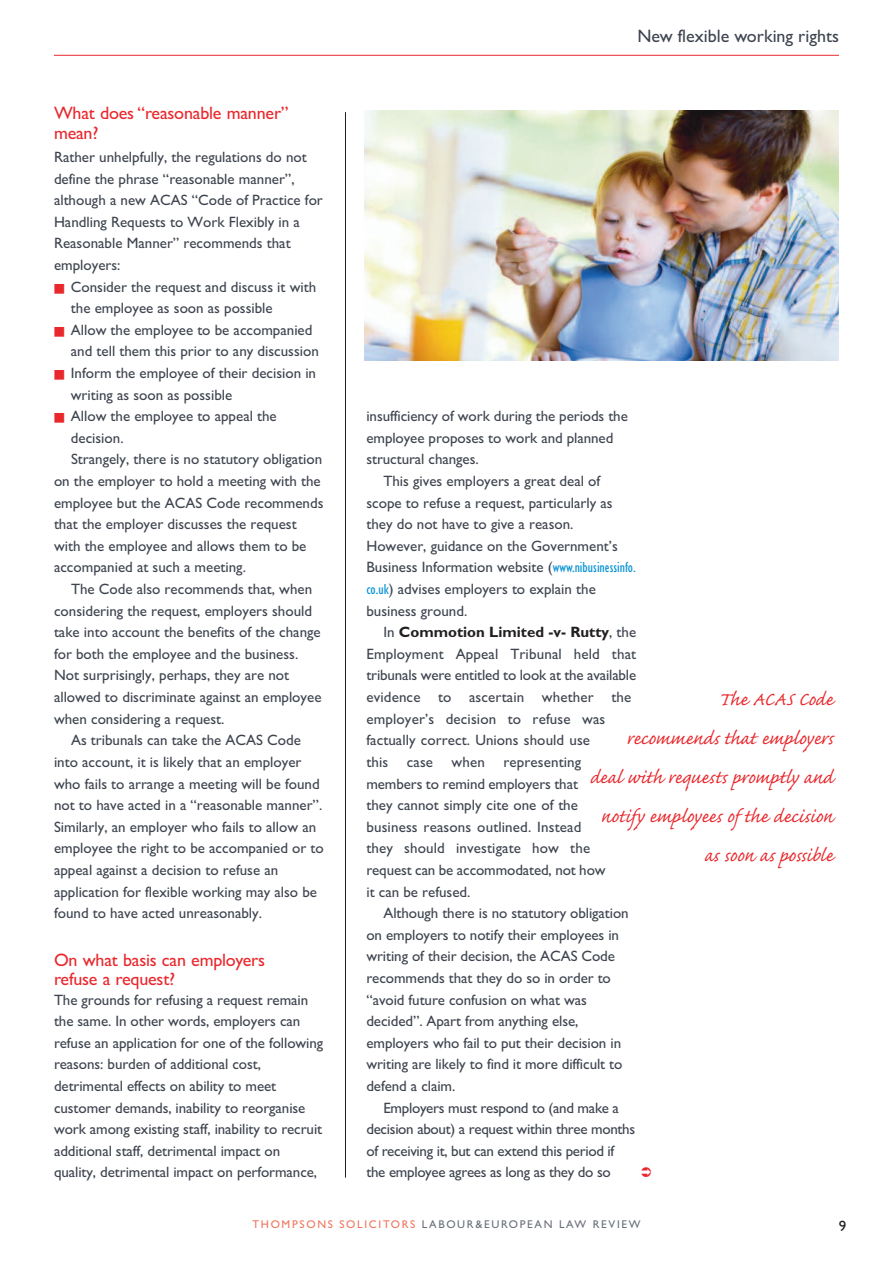
<style>
.page{position:relative;width:893px;height:1263px;background:#fff}
.page>*{position:absolute;margin:0;border:0;box-sizing:border-box;transform-origin:0 0}
.t1{font:24px/39px "Caflisch Script Pro";color:#e9282d;text-align:right}
.t2{font:18px/19.5px "Gill Sans";letter-spacing:-.01em;color:#e9282d}
.t3{font:18px "Gill Sans";color:#3e444f}
.t4{font:15px/21.6px "M Gill Sans";color:#3e444f}
.t5{font:15px/21.6px "M Gill Sans";letter-spacing:-.02em;color:#3e444f}
.t6{font:700 15px "Gill Sans";color:#231f20}
.t7{font:15px "Gill Sans";color:#231f20}
.t8{font:11.25px "Gill Sans";letter-spacing:.15em;color:#686e78}
.s1{color:#e9282d}
.s2{font-stretch:condensed;color:#0a93d4}
.s3{font-family:"M Gill Sans";font-weight:400;color:#3e444f}
.s4{color:#ef745c}
</style>
<div class="page">
<hr style="left:54px;top:55px;width:785px;height:1px;background:#e9282d">
<hr style="left:345px;top:112px;width:1px;height:1066px;background:#231f20">
<img style="left:364px;top:111px;width:475px;height:250px">
<p class="t2" style="left:54px;top:103px;width:236px">What does “reasonable manner” mean?</p>
<p class="t4" style="left:54px;top:148px;width:270px">Rather unhelpfully, the regulations do not define the phrase “reasonable manner”, although a new ACAS “Code of Practice for Handling Requests to Work Flexibly in a Reasonable Manner” recommends that employers:</p>
<p class="t4" style="left:71px;top:277px;width:247px;text-indent:-17px"><span class="s1">■</span> Consider the request and discuss it with the employee as soon as possible</p>
<p class="t4" style="left:71px;top:321px;width:249px;text-indent:-17px"><span class="s1">■</span> Allow the employee to be accompanied and tell them this prior to any discussion</p>
<p class="t4" style="left:71px;top:364px;width:247px;text-indent:-17px"><span class="s1">■</span> Inform the employee of their decision in writing as soon as possible</p>
<p class="t4" style="left:54px;top:407px;width:224px"><span class="s1">■</span> Allow the employee to appeal the</p>
<p class="t4" style="left:71px;top:429px;width:54px">decision.</p>
<p class="t4" style="left:71px;top:450px;width:253px">Strangely, there is no statutory obligation</p>
<p class="t4" style="left:54px;top:472px;width:268px">on the employer to hold a meeting with the</p>
<p class="t4" style="left:54px;top:493px;width:271px">employee but the ACAS Code recommends</p>
<p class="t4" style="left:54px;top:515px;width:244px">that the employer discusses the request</p>
<p class="t4" style="left:54px;top:537px;width:254px">with the employee and allows them to be</p>
<p class="t4" style="left:54px;top:558px;width:193px">accompanied at such a meeting.</p>
<p class="t4" style="left:71px;top:580px;width:243px">The Code also recommends that, when</p>
<p class="t4" style="left:54px;top:601px;width:260px">considering the request, employers should</p>
<p class="t4" style="left:54px;top:623px;width:268px">take into account the benefits of the change</p>
<p class="t4" style="left:54px;top:645px;width:246px">for both the employee and the business.</p>
<p class="t4" style="left:54px;top:666px;width:237px">Not surprisingly, perhaps, they are not</p>
<p class="t4" style="left:54px;top:688px;width:269px">allowed to discriminate against an employee</p>
<p class="t4" style="left:54px;top:709px;width:172px">when considering a request.</p>
<p class="t4" style="left:71px;top:731px;width:231px">As tribunals can take the ACAS Code</p>
<p class="t4" style="left:54px;top:753px;width:249px">into account, it is likely that an employer</p>
<p class="t4" style="left:54px;top:774px;width:267px">who fails to arrange a meeting will be found</p>
<p class="t4" style="left:54px;top:796px;width:270px">not to have acted in a “reasonable manner”.</p>
<p class="t4" style="left:54px;top:817px;width:264px">Similarly, an employer who fails to allow an</p>
<p class="t4" style="left:54px;top:839px;width:271px">employee the right to be accompanied or to</p>
<p class="t4" style="left:54px;top:861px;width:226px">appeal against a decision to refuse an</p>
<p class="t4" style="left:54px;top:882px;width:265px">application for flexible working may also be</p>
<p class="t4" style="left:54px;top:904px;width:210px">found to have acted unreasonably.</p>
<p class="t2" style="left:54px;top:949px;width:213px">On what basis can employers refuse a request?</p>
<p class="t4" style="left:54px;top:990px;width:271px">The grounds for refusing a request remain the same. In other words, employers can refuse an application for one of the following reasons: burden of additional cost, detrimental effects on ability to meet customer demands, inability to reorganise work among existing staff, inability to recruit additional staff, detrimental impact on quality, detrimental impact on performance,</p>
<p class="t3" style="left:637px;top:25px;width:203px">New flexible working rights</p>
<p class="t4" style="left:366px;top:407px;width:263px">insufficiency of work during the periods the</p>
<p class="t4" style="left:366px;top:429px;width:248px">employee proposes to work and planned</p>
<p class="t4" style="left:366px;top:450px;width:114px">structural changes.</p>
<p class="t4" style="left:383px;top:472px;width:218px">This gives employers a great deal of</p>
<p class="t4" style="left:366px;top:493px;width:248px">scope to refuse a request, particularly as</p>
<p class="t4" style="left:366px;top:515px;width:209px">they do not have to give a reason.</p>
<p class="t4" style="left:366px;top:537px;width:253px">However, guidance on the Government’s</p>
<p class="t4" style="left:366px;top:558px;width:271px">Business Information website (<span class="s2">www.nibusinessinfo.</span></p>
<p class="t4" style="left:366px;top:580px;width:231px"><span class="s2">co.uk</span>) advises employers to explain the</p>
<p class="t4" style="left:366px;top:601px;width:102px">business ground.</p>
<p class="t6" style="left:383px;top:623px;width:254px"><span class="s3">In</span> Commotion Limited -v- Rutty<span class="s3">, the</span></p>
<p class="t4" style="left:366px;top:645px;width:271px">Employment Appeal Tribunal held that tribunals were entitled to look at the available evidence to ascertain whether the employer’s decision to refuse was factually correct. Unions should use<br>this case when representing members to remind employers that<br>they cannot simply cite one of the<br>business reasons outlined. Instead<br>they should investigate how the request can be accommodated, not how<br>it can be refused.</p>
<p class="t4" style="left:366px;top:904px;width:264px;text-indent:17px">Although there is no statutory obligation on employers to notify their employees in writing of their decision, the ACAS Code recommends that they do so in order to “avoid future confusion on what was decided”. Apart from anything else, employers who fail to put their decision in writing are likely to find it more difficult to defend a claim.</p>
<p class="t5" style="left:366px;top:1098px;width:270px;text-indent:17px">Employers must respond to (and make a decision about) a request within three months of receiving it, but can extend this period if the employee agrees as long as they do so</p>
<h1 class="t1" style="left:590px;top:678px;width:245px">The ACAS Code<br>recommends that employers deal with requests promptly and notify employees of the decision as soon as possible</h1>
<p class="t8" style="left:252px;top:1217px;width:390px"><span class="s4">THOMPSONS SOLICITORS</span> LABOUR&amp;EUROPEAN LAW REVIEW</p>
<p class="t7" style="left:839px;top:1216px;width:9px">9</p>
</div>
